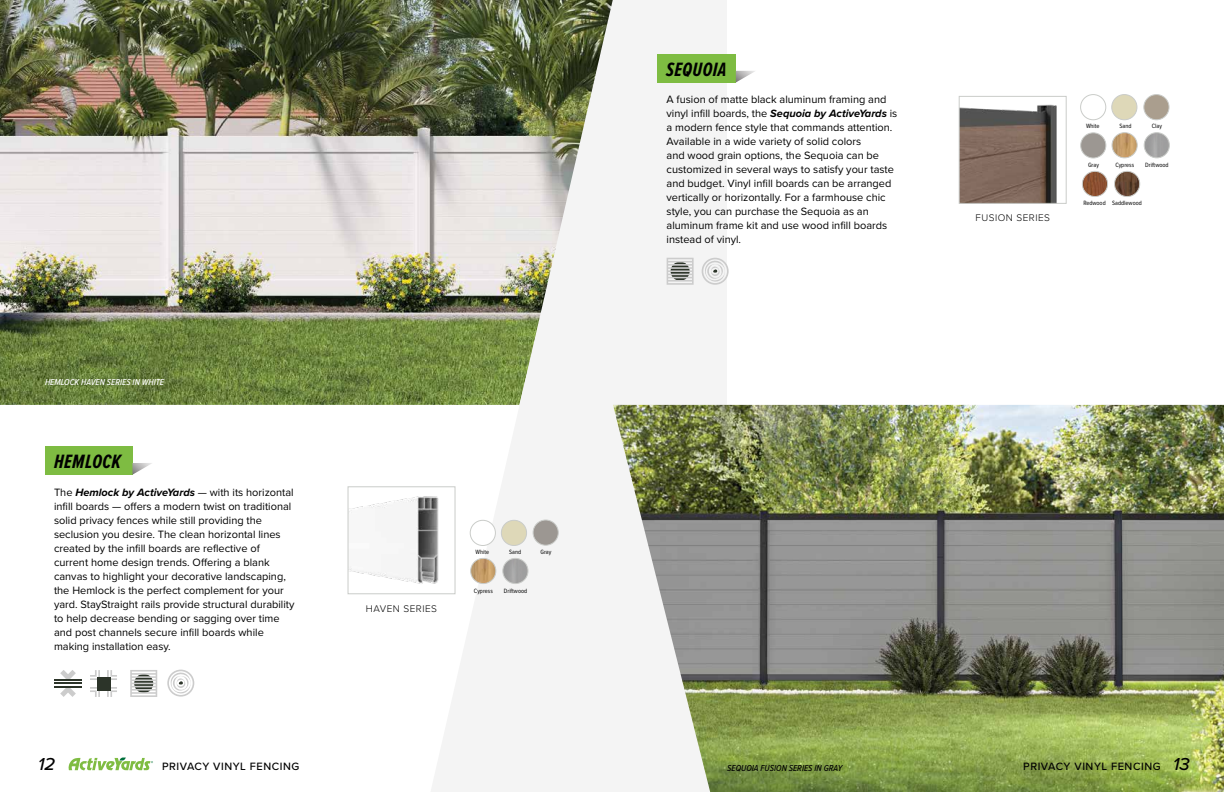
<style>
.page{position:relative;width:1224px;height:792px;background:#fff}
.page>*{position:absolute;margin:0;border:0;box-sizing:border-box;transform-origin:0 0}
.t1{font:italic 700 20px "Proxima Nova Ex Cn";letter-spacing:.025em;color:#000}
.t2{font:italic 500 18px "Proxima Nova";color:#000}
.t3{font:11px/14px "Proxima Nova";color:#000}
.t4{font:500 11px "Proxima Nova";letter-spacing:.05em;color:#000}
.t5{font:300 10px "Proxima Nova";letter-spacing:.05em;color:#000}
.t6{font:italic 500 9px "Proxima Nova Cond";color:#fff}
.t7{font:italic 500 9px "Proxima Nova Cond";color:#000}
.t8{font:6.4px "Proxima Nova Cond";color:#000}
.s1{font-weight:700;font-style:italic}
</style>
<div class="page">
<svg style="left:68px;top:758px;width:85px;height:12px"></svg>
<img style="left:0;top:0;width:430px;height:405px">
<div style="left:617px;top:0;width:109px;height:792px;background:#f4f4f4"></div>
<svg style="left:430px;top:0;width:187px;height:792px;fill:#f4f4f4"></svg>
<img style="left:350px;top:488px;width:104px;height:104px">
<div style="left:348px;top:486px;width:108px;height:108px;border:1px solid #caccc9"></div>
<img style="left:471px;top:558px;width:25px;height:26px;border-radius:13px">
<div style="left:470px;top:558px;width:26px;height:26px;border:1px solid #caccc9;border-radius:50%"></div>
<img style="left:503px;top:558px;width:25px;height:26px;border-radius:13px">
<div style="left:502px;top:558px;width:27px;height:26px;border:1px solid #caccc9;border-radius:50%"></div>
<img style="left:533px;top:520px;width:25px;height:25px;border-radius:13px">
<div style="left:533px;top:520px;width:26px;height:26px;border:1px solid #caccc9;border-radius:50%"></div>
<div style="left:470px;top:520px;width:25px;height:26px;background:#fff;border-radius:50%"></div>
<div style="left:470px;top:520px;width:26px;height:26px;border:1px solid #caccc9;border-radius:50%"></div>
<div style="left:501px;top:520px;width:26px;height:26px;background:#ded8b8;border-radius:50%"></div>
<div style="left:501px;top:520px;width:26px;height:26px;border:1px solid #caccc9;border-radius:50%"></div>
<img style="left:613px;top:405px;width:611px;height:387px">
<img style="left:961px;top:104px;width:96px;height:98px">
<div style="left:959px;top:96px;width:108px;height:108px;border:1px solid #caccc9"></div>
<img style="left:1082px;top:171px;width:26px;height:26px;border-radius:13px">
<div style="left:1082px;top:171px;width:26px;height:26px;border:1px solid #caccc9;border-radius:50%"></div>
<img style="left:1115px;top:171px;width:25px;height:26px;border-radius:13px">
<div style="left:1114px;top:171px;width:26px;height:26px;border:1px solid #caccc9;border-radius:50%"></div>
<img style="left:1112px;top:133px;width:25px;height:25px;border-radius:13px">
<div style="left:1112px;top:132px;width:26px;height:26px;border:1px solid #caccc9;border-radius:50%"></div>
<img style="left:1144px;top:133px;width:25px;height:25px;border-radius:13px">
<div style="left:1144px;top:132px;width:26px;height:26px;border:1px solid #caccc9;border-radius:50%"></div>
<img style="left:1081px;top:133px;width:25px;height:25px;border-radius:13px">
<div style="left:1080px;top:132px;width:26px;height:27px;border:1px solid #caccc9;border-radius:50%"></div>
<div style="left:1080px;top:94px;width:26px;height:26px;border:1px solid #caccc9;border-radius:50%"></div>
<div style="left:1112px;top:95px;width:25px;height:25px;background:#ded8b8;border-radius:50%"></div>
<div style="left:1111px;top:94px;width:26px;height:26px;border:1px solid #caccc9;border-radius:50%"></div>
<img style="left:1144px;top:95px;width:25px;height:25px;border-radius:13px">
<div style="left:1143px;top:94px;width:27px;height:26px;border:1px solid #caccc9;border-radius:50%"></div>
<div style="left:45px;top:446px;width:87px;height:29px;background:#7ebc42"></div>
<svg style="left:132px;top:463px;width:20px;height:12px"></svg>
<div style="left:657px;top:54px;width:79px;height:28px;background:#7ebc42"></div>
<svg style="left:736px;top:71px;width:19px;height:11px"></svg>
<svg style="left:107px;top:687px;width:10px;height:10px"></svg>
<svg style="left:107px;top:670px;width:10px;height:10px"></svg>
<svg style="left:90px;top:687px;width:10px;height:10px"></svg>
<svg style="left:90px;top:670px;width:10px;height:10px"></svg>
<div style="left:97px;top:677px;width:13px;height:13px;background:#2c3429"></div>
<svg style="left:54px;top:670px;width:28px;height:27px"></svg>
<svg style="left:130px;top:670px;width:27px;height:27px"></svg>
<svg style="left:167px;top:670px;width:27px;height:27px"></svg>
<svg style="left:667px;top:258px;width:27px;height:27px"></svg>
<svg style="left:702px;top:258px;width:27px;height:27px"></svg>
<p class="t6" style="left:45px;top:375px;width:121px">HEMLOCK HAVEN SERIES IN WHITE</p>
<h1 class="t1" style="left:54px;top:447px;width:69px">HEMLOCK</h1>
<p class="t3" style="left:54px;top:485px;width:242px">The <span class="s1">Hemlock by ActiveYards</span> — with its horizontal infill boards — offers a modern twist on traditional solid privacy fences while still providing the seclusion you desire. The clean horizontal lines created by the infill boards are reflective of current home design trends. Offering a blank canvas to highlight your decorative landscaping, the Hemlock is the perfect complement for your yard. StayStraight rails provide structural durability to help decrease bending or sagging over time and post channels secure infill boards while making installation easy.</p>
<p class="t5" style="left:366px;top:601px;width:73px">HAVEN SERIES</p>
<p class="t8" style="left:476px;top:547px;width:15px">White</p>
<p class="t8" style="left:509px;top:547px;width:13px">Sand</p>
<p class="t8" style="left:540px;top:548px;width:12px">Gray</p>
<p class="t8" style="left:474px;top:586px;width:20px">Cypress</p>
<p class="t8" style="left:504px;top:586px;width:25px">Driftwood</p>
<h1 class="t1" style="left:666px;top:55px;width:62px">SEQUOIA</h1>
<p class="t3" style="left:667px;top:92px;width:232px">A fusion of matte black aluminum framing and vinyl infill boards, the <span class="s1">Sequoia by ActiveYards</span> is a modern fence style that commands attention.<br>Available in a wide variety of solid colors<br>and wood grain options, the Sequoia can be customized in several ways to satisfy your taste and budget. Vinyl infill boards can be arranged vertically or horizontally. For a farmhouse chic style, you can purchase the Sequoia as an aluminum frame kit and use wood infill boards instead of vinyl.</p>
<p class="t5" style="left:975px;top:210px;width:76px">FUSION SERIES</p>
<p class="t8" style="left:1086px;top:122px;width:15px">White</p>
<p class="t8" style="left:1120px;top:122px;width:13px">Sand</p>
<p class="t8" style="left:1152px;top:122px;width:12px">Clay</p>
<p class="t8" style="left:1088px;top:160px;width:12px">Gray</p>
<p class="t8" style="left:1115px;top:160px;width:20px">Cypress</p>
<p class="t8" style="left:1145px;top:160px;width:25px">Driftwood</p>
<p class="t8" style="left:1083px;top:198px;width:60px">Redwood Saddlewood</p>
<h2 class="t2" style="left:38px;top:751px;width:19px">12</h2>
<h2 class="t2" style="left:1169px;top:751px;width:18px">13</h2>
<p class="t7" style="left:727px;top:762px;width:117px">SEQUOIA FUSION SERIES IN GRAY</p>
<h2 class="t2" style="left:1173px;top:751px;width:18px">13</h2>
<p class="t4" style="left:162px;top:759px;width:139px">PRIVACY VINYL FENCING</p>
<p class="t4" style="left:1023px;top:759px;width:139px">PRIVACY VINYL FENCING</p>
</div>
